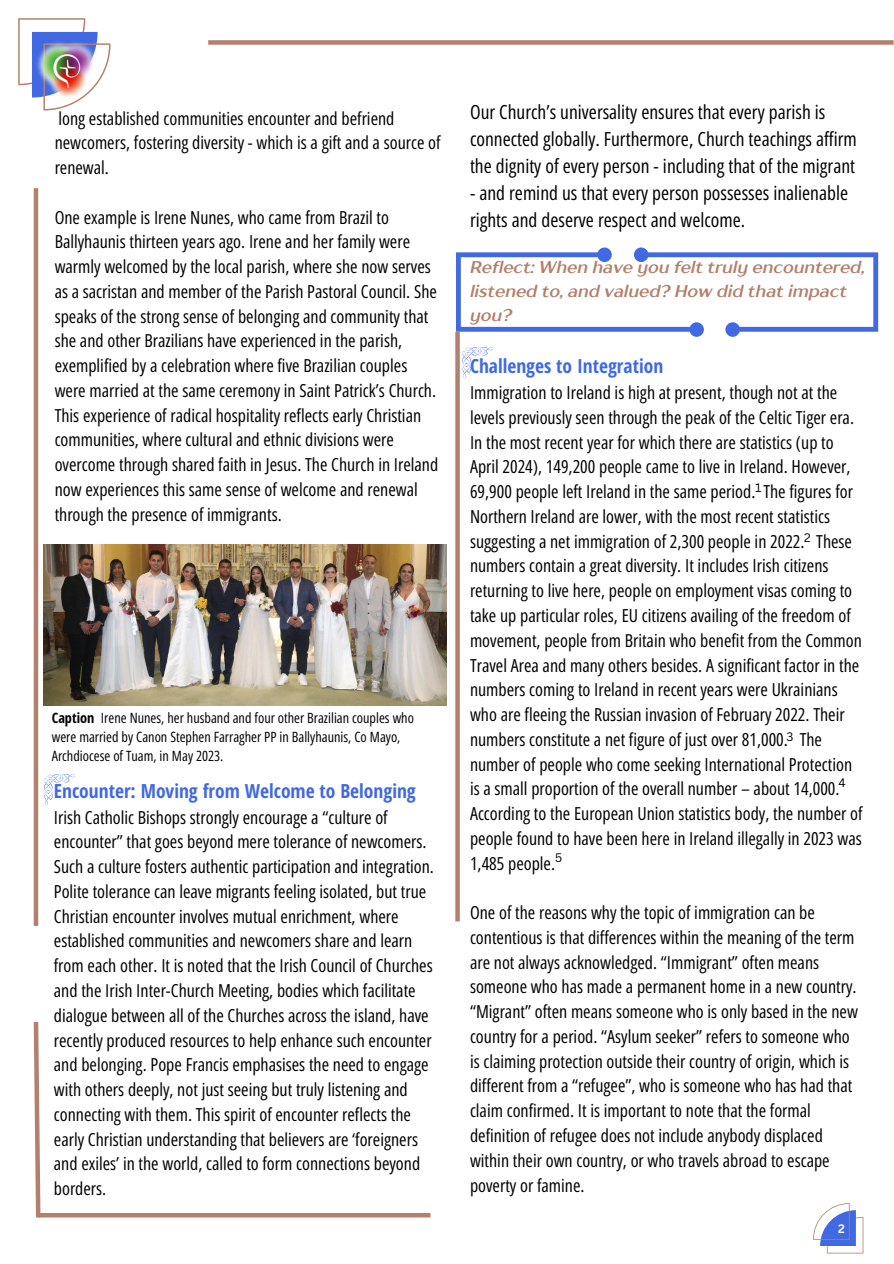
<style>
.page{position:relative;width:894px;height:1264px;background:#fff}
.page>*{position:absolute;margin:0;border:0;box-sizing:border-box;transform-origin:0 0}
.t1{font:19.5px/27px "Open Sans Hebrew Condensed";color:#000}
.t2{font:700 19.5px "Open Sans Hebrew Condensed";color:#4169e1}
.t3{font:18px/24.8px "Open Sans Hebrew Condensed";color:#000}
.t4{font:italic 700 16.95px/23.7px "TT Drugs";color:#b3806d}
.t5{font:14.25px/19.2px "Open Sans Hebrew Condensed";color:#000}
.t6{font:12px "Canva Sans";color:#000}
.t7{font:700 12px "Canva Sans";color:#fff}
.s1{font-weight:700}
</style>
<div class="page">
<svg style="left:18px;top:18px;width:92px;height:92px"></svg>
<div style="left:208px;top:40px;width:685px;height:5px;background:#b3806d"></div>
<hr style="left:34px;top:188px;width:4px;height:737px;background:#b3806d">
<svg style="left:33px;top:1021px;width:10px;height:197px"></svg>
<div style="left:38px;top:1212px;width:392px;height:5px;background:#b3806d"></div>
<img style="left:31px;top:36px;width:63px;height:71px">
<svg style="left:455px;top:332px;width:4px;height:589px;fill:#b3806d"></svg>
<svg style="left:633px;top:247px;width:15px;height:15px"></svg>
<div style="left:689px;top:322px;width:14px;height:15px;background:#4169e1;border-radius:50%"></div>
<div style="left:597px;top:247px;width:14px;height:15px;background:#4169e1;border-radius:50%"></div>
<div style="left:725px;top:322px;width:14px;height:15px;background:#4169e1;border-radius:50%"></div>
<svg style="left:456px;top:252px;width:421px;height:80px"></svg>
<svg style="left:813px;top:1203px;width:50px;height:50px"></svg>
<img style="left:44px;top:544px;width:402px;height:161px">
<svg style="left:44px;top:774px;width:31px;height:31px"></svg>
<svg style="left:462px;top:347px;width:31px;height:32px"></svg>
<h1 class="t3" style="left:55px;top:106px;width:387px">long established communities encounter and befriend newcomers, fostering diversity - which is a gift and a source of renewal.</h1>
<p class="t3" style="left:55px;top:205px;width:385px">One example is Irene Nunes, who came from Brazil to Ballyhaunis thirteen years ago. Irene and her family were warmly welcomed by the local parish, where she now serves as a sacristan and member of the Parish Pastoral Council. She speaks of the strong sense of belonging and community that she and other Brazilians have experienced in the parish, exemplified by a celebration where five Brazilian couples were married at the same ceremony in Saint Patrick’s Church.<br>This experience of radical hospitality reflects early Christian communities, where cultural and ethnic divisions were overcome through shared faith in Jesus. The Church in Ireland now experiences this same sense of welcome and renewal through the presence of immigrants.</p>
<p class="t5" style="left:52px;top:708px;width:363px"><span class="s1">Caption</span> Irene Nunes, her husband and four other Brazilian couples who were married by Canon Stephen Farragher PP in Ballyhaunis, Co Mayo,<br>Archdiocese of Tuam, in May 2023.</p>
<h2 class="t2" style="left:54px;top:777px;width:363px">Encounter: Moving from Welcome to Belonging</h2>
<h2 class="t3" style="left:54px;top:805px;width:381px">Irish Catholic Bishops strongly encourage a “culture of encounter” that goes beyond mere tolerance of newcomers.<br>Such a culture fosters authentic participation and integration.<br>Polite tolerance can leave migrants feeling isolated, but true Christian encounter involves mutual enrichment, where established communities and newcomers share and learn from each other. It is noted that the Irish Council of Churches and the Irish Inter-Church Meeting, bodies which facilitate dialogue between all of the Churches across the island, have recently produced resources to help enhance such encounter and belonging. Pope Francis emphasises the need to engage with others deeply, not just seeing but truly listening and connecting with them. This spirit of encounter reflects the early Christian understanding that believers are ‘foreigners and exiles’ in the world, called to form connections beyond borders.</h2>
<p class="t1" style="left:470px;top:99px;width:388px">Our Church’s universality ensures that every parish is connected globally. Furthermore, Church teachings affirm the dignity of every person - including that of the migrant</p>
<p class="t1" style="left:470px;top:180px;width:379px">- and remind us that every person possesses inalienable rights and deserve respect and welcome.</p>
<p class="t4" style="left:470px;top:255px;width:396px">Reflect: When have you felt truly encountered, listened to, and valued? How did that impact you?</p>
<p class="t2" style="left:470px;top:352px;width:195px">Challenges to Integration</p>
<p class="t3" style="left:470px;top:380px;width:394px">Immigration to Ireland is high at present, though not at the levels previously seen through the peak of the Celtic Tiger era.<br>In the most recent year for which there are statistics (up to April 2024), 149,200 people came to live in Ireland. However, 69,900 people left Ireland in the same period. The figures for Northern Ireland are lower, with the most recent statistics suggesting a net immigration of 2,300 people in 2022. These numbers contain a great diversity. It includes Irish citizens returning to live here, people on employment visas coming to take up particular roles, EU citizens availing of the freedom of movement, people from Britain who benefit from the Common Travel Area and many others besides. A significant factor in the numbers coming to Ireland in recent years were Ukrainians who are fleeing the Russian invasion of February 2022. Their numbers constitute a net figure of just over 81,000. The number of people who come seeking International Protection is a small proportion of the overall number – about 14,000.<br>According to the European Union statistics body, the number of people found to have been here in Ireland illegally in 2023 was 1,485 people.</p>
<h1 class="t3" style="left:470px;top:900px;width:389px">One of the reasons why the topic of immigration can be contentious is that differences within the meaning of the term are not always acknowledged. “Immigrant” often means someone who has made a permanent home in a new country. “Migrant” often means someone who is only based in the new country for a period. “Asylum seeker” refers to someone who is claiming protection outside their country of origin, which is different from a “refugee”, who is someone who has had that claim confirmed. It is important to note that the formal definition of refugee does not include anybody displaced within their own country, or who travels abroad to escape poverty or famine.</h1>
<h1 class="t7" style="left:837px;top:1219px;width:8px">2</h1>
<p class="t6" style="left:754px;top:479px;width:8px">1</p>
<p class="t6" style="left:804px;top:529px;width:8px">2</p>
<p class="t6" style="left:786px;top:727px;width:8px">3</p>
<h1 class="t6" style="left:838px;top:774px;width:9px">4</h1>
<p class="t6" style="left:555px;top:849px;width:9px">5</p>
</div>
